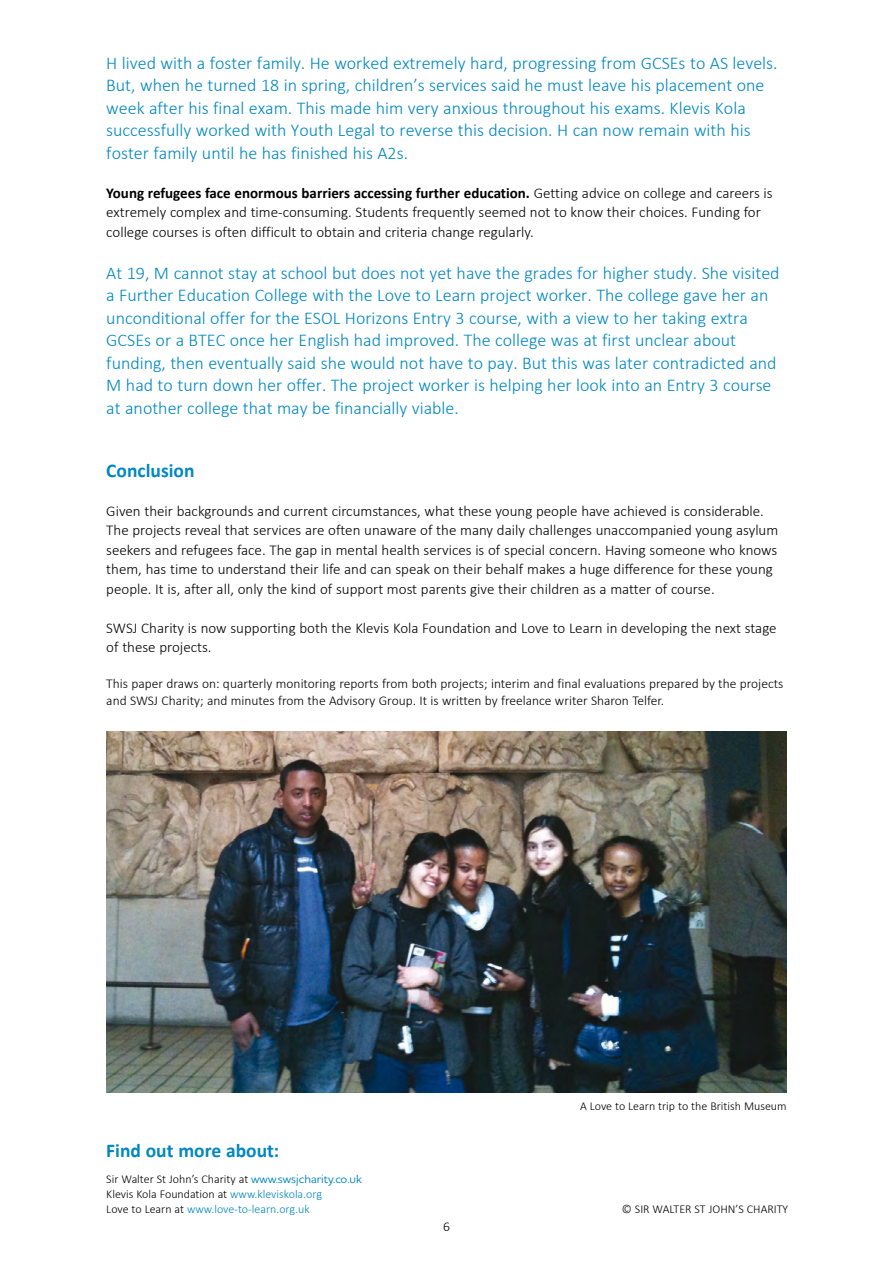
<style>
.page{position:relative;width:893px;height:1263px;background:#fff}
.page>*{position:absolute;margin:0;border:0;box-sizing:border-box;transform-origin:0 0}
.t1{font:700 19.5px "Calibri";color:#0087c1}
.t2{font:300 18px/22.5px "Calibri";color:#0087c1}
.t3{font:300 15px/19.5px "Calibri";color:#000}
.t4{font:300 13.5px/16.5px "Calibri";color:#000}
.t5{font:300 12px/15px "Calibri";color:#000}
.s1{font-weight:700}
.s2{font-family:"Houschka Alt Pro";font-weight:500;color:#0087c1}
.s3{color:#0087c1}
</style>
<div class="page">
<img style="left:106px;top:731px;width:681px;height:362px">
<p class="t2" style="left:106px;top:51px;width:673px">H lived with a foster family. He worked extremely hard, progressing from GCSEs to AS levels.<br>But, when he turned 18 in spring, children’s services said he must leave his placement one week after his final exam. This made him very anxious throughout his exams. Klevis Kola successfully worked with Youth Legal to reverse this decision. H can now remain with his foster family until he has finished his A2s.</p>
<p class="t3" style="left:106px;top:182px;width:668px"><span class="s1">Young refugees face enormous barriers accessing further education.</span> Getting advice on college and careers is extremely complex and time-consuming. Students frequently seemed not to know their choices. Funding for college courses is often difficult to obtain and criteria change regularly.</p>
<p class="t2" style="left:106px;top:261px;width:675px">At 19, M cannot stay at school but does not yet have the grades for higher study. She visited a Further Education College with the Love to Learn project worker. The college gave her an unconditional offer for the ESOL Horizons Entry 3 course, with a view to her taking extra GCSEs or a BTEC once her English had improved. The college was at first unclear about funding, then eventually said she would not have to pay. But this was later contradicted and M had to turn down her offer. The project worker is helping her look into an Entry 3 course at another college that may be financially viable.</p>
<p class="t1" style="left:106px;top:458px;width:90px">Conclusion</p>
<p class="t3" style="left:106px;top:500px;width:673px">Given their backgrounds and current circumstances, what these young people have achieved is considerable.<br>The projects reveal that services are often unaware of the many daily challenges unaccompanied young asylum seekers and refugees face. The gap in mental health services is of special concern. Having someone who knows them, has time to understand their life and can speak on their behalf makes a huge difference for these young people. It is, after all, only the kind of support most parents give their children as a matter of course.</p>
<p class="t3" style="left:106px;top:617px;width:672px">SWSJ Charity is now supporting both the Klevis Kola Foundation and Love to Learn in developing the next stage of these projects.</p>
<p class="t4" style="left:106px;top:675px;width:679px">This paper draws on: quarterly monitoring reports from both projects; interim and final evaluations prepared by the projects and SWSJ Charity; and minutes from the Advisory Group. It is written by freelance writer Sharon Telfer.</p>
<p class="t1" style="left:106px;top:1138px;width:175px">Find out more about:</p>
<p class="t5" style="left:106px;top:1171px;width:257px">Sir Walter St John’s Charity at <span class="s2">www.swsjcharity.co.uk<br></span>Klevis Kola Foundation at <span class="s3">www.kleviskola.org<br></span>Love to Learn at <span class="s3">www.love-to-learn.org.uk</span></p>
<p class="t4" style="left:443px;top:1217px;width:8px">6</p>
<p class="t5" style="left:580px;top:1098px;width:208px">A Love to Learn trip to the British Museum</p>
<p class="t5" style="left:622px;top:1200px;width:168px">© SIR WALTER ST JOHN’S CHARITY</p>
</div>
